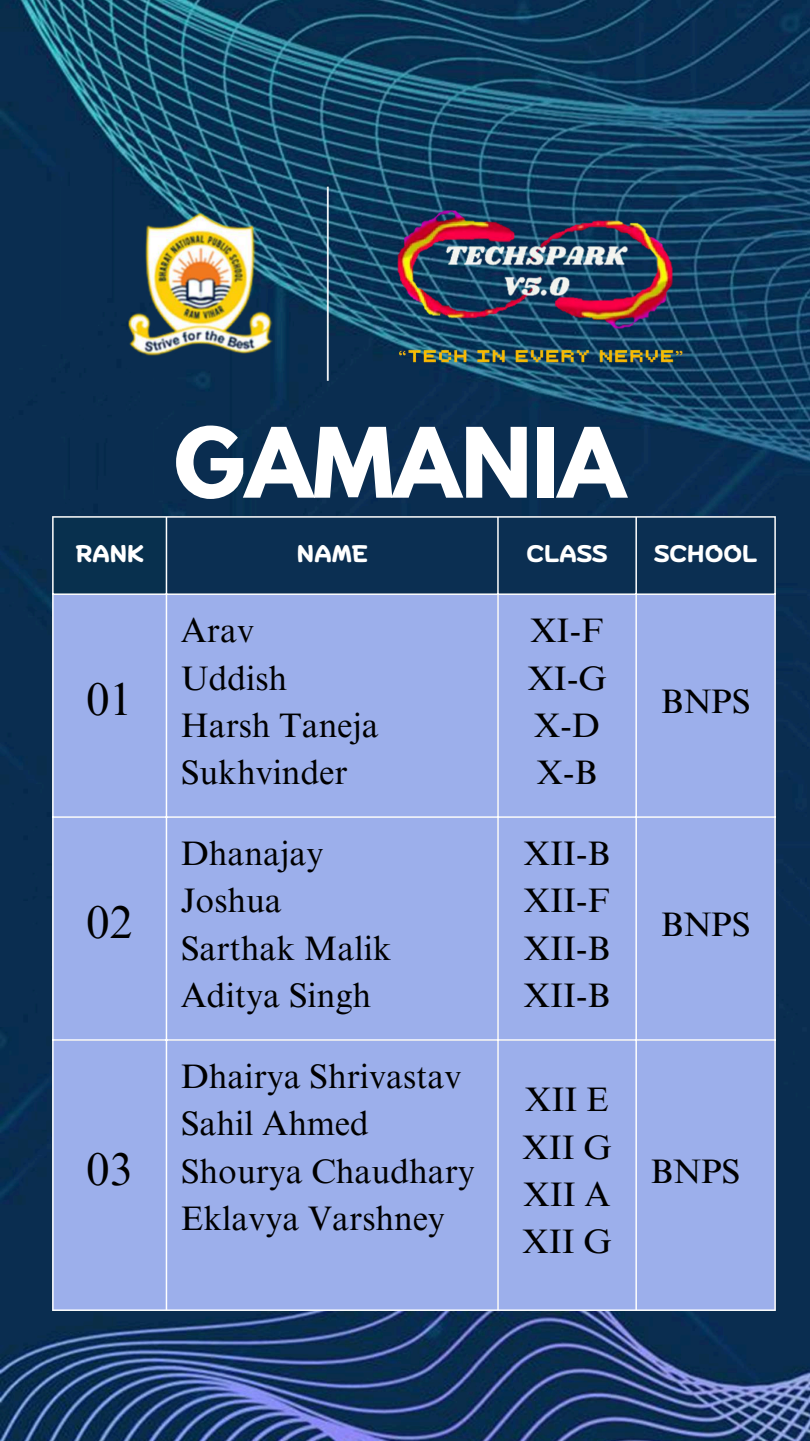
<style>
.page{position:relative;width:810px;height:1441px;background:#fff}
.page>*{position:absolute;margin:0;border:0;box-sizing:border-box;transform-origin:0 0}
.t1{font:700 85.8px "League Spartan";color:#fff}
.t2{font:46px "Times NRMT Pro";color:#000}
.t3{font:34px/47.2px "Times NRMT Pro";color:#000}
.t4{font:700 24px "Biski";color:#fff}
</style>
<div class="page">
<img style="left:0;top:0;width:810px;height:1440px">
<img style="left:94px;top:173px;width:668px;height:216px">
<div style="left:53px;top:516px;width:114px;height:78px;background:#08304e"></div>
<div style="left:167px;top:517px;width:607px;height:76px;background:#0b2f52"></div>
<div style="left:54px;top:595px;width:720px;height:714px;background:#9cafeb"></div>
<hr style="left:52px;top:517px;width:2px;height:792px;background:#fff">
<hr style="left:166px;top:517px;width:1px;height:792px;background:#fff">
<hr style="left:497px;top:517px;width:2px;height:792px;background:#fff">
<hr style="left:635px;top:517px;width:2px;height:792px;background:#fff">
<hr style="left:774px;top:517px;width:2px;height:792px;background:#fff">
<hr style="left:52px;top:516px;width:724px;height:1px;background:#fff">
<hr style="left:52px;top:593px;width:724px;height:2px;background:#fff">
<hr style="left:52px;top:816px;width:724px;height:1px;background:#fff">
<hr style="left:52px;top:1039px;width:724px;height:1px;background:#fff">
<hr style="left:52px;top:1309px;width:724px;height:1px;background:#fff">
<h1 class="t1" style="left:174px;top:420px;width:453px">GAMANIA</h1>
<p class="t4" style="left:76px;top:544px;width:69px">RANK</p>
<p class="t4" style="left:297px;top:544px;width:72px">NAME</p>
<p class="t4" style="left:526px;top:544px;width:83px">CLASS</p>
<p class="t4" style="left:654px;top:544px;width:105px">SCHOOL</p>
<h2 class="t2" style="left:87px;top:682px;width:47px">01</h2>
<h2 class="t2" style="left:87px;top:904px;width:47px">02</h2>
<h2 class="t2" style="left:87px;top:1151px;width:47px">03</h2>
<p class="t3" style="left:181px;top:611px;width:199px">Arav<br>Uddish<br>Harsh Taneja<br>Sukhvinder</p>
<p class="t3" style="left:528px;top:611px;width:80px">XI-F<br>XI-G<br>X-D<br>X-B</p>
<p class="t3" style="left:181px;top:834px;width:213px">Dhanajay<br>Joshua<br>Sarthak Malik<br>Aditya Singh</p>
<p class="t3" style="left:524px;top:834px;width:88px;text-align:justify">XII-B XII-F XII-B XII-B</p>
<p class="t3" style="left:181px;top:1056px;width:296px">Dhairya Shrivastav<br>Sahil Ahmed<br>Shourya Chaudhary<br>Eklavya Varshney</p>
<p class="t3" style="left:523px;top:1080px;width:90px;text-align:justify">XII E XII G XII A XII G</p>
<p class="t3" style="left:661px;top:681px;width:91px">BNPS</p>
<p class="t3" style="left:661px;top:904px;width:91px">BNPS</p>
<p class="t3" style="left:650px;top:1151px;width:91px">BNPS</p>
</div>
